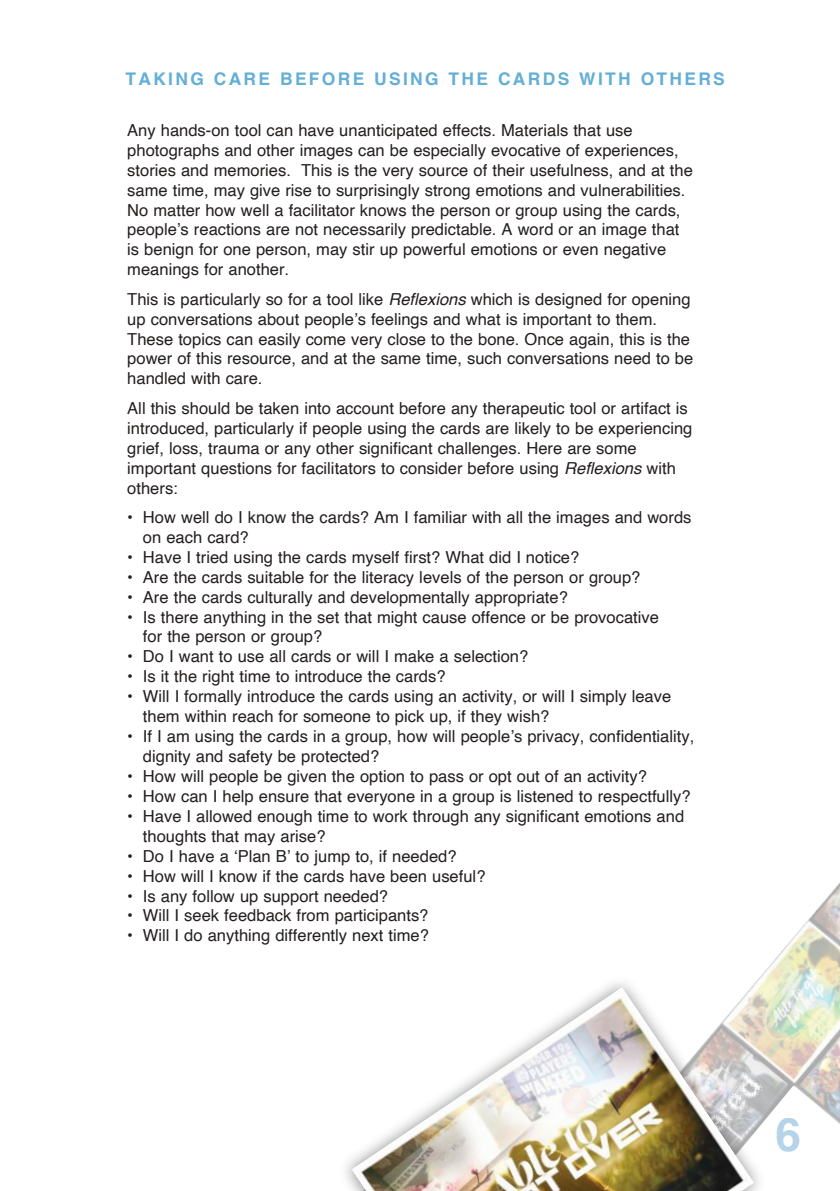
<style>
.page{position:relative;width:840px;height:1191px;background:#fff}
.page>*{position:absolute;margin:0;border:0;box-sizing:border-box;transform-origin:0 0}
.t1{font:700 46px "Helvetica";color:#b5d4e9}
.t2{font:700 17.4px "Helvetica";letter-spacing:.135em;color:#63afd5}
.t3{font:16.6px/20px "Helvetica";color:#241f1f}
.s1{font-style:italic}
</style>
<div class="page">
<img style="left:763px;top:883px;width:76px;height:240px">
<div style="left:337px;top:974px;width:429px;height:217px;background:#241f1f;opacity:.52"></div>
<img style="left:351px;top:987px;width:402px;height:204px">
<p class="t2" style="left:125px;top:68px;width:600px">TAKING CARE BEFORE USING THE CARDS WITH OTHERS</p>
<p class="t3" style="left:127px;top:120px;width:567px">Any hands-on tool can have unanticipated effects. Materials that use photographs and other images can be especially evocative of experiences, stories and memories. This is the very source of their usefulness, and at the same time, may give rise to surprisingly strong emotions and vulnerabilities.<br>No matter how well a facilitator knows the person or group using the cards, people’s reactions are not necessarily predictable. A word or an image that is benign for one person, may stir up powerful emotions or even negative meanings for another.</p>
<p class="t3" style="left:127px;top:289px;width:567px">This is particularly so for a tool like <span class="s1">Reflexions</span> which is designed for opening up conversations about people’s feelings and what is important to them.<br>These topics can easily come very close to the bone. Once again, this is the power of this resource, and at the same time, such conversations need to be handled with care.</p>
<p class="t3" style="left:127px;top:398px;width:566px">All this should be taken into account before any therapeutic tool or artifact is introduced, particularly if people using the cards are likely to be experiencing grief, loss, trauma or any other significant challenges. Here are some important questions for facilitators to consider before using <span class="s1">Reflexions</span> with others:</p>
<p class="t3" style="left:143px;top:507px;width:549px;text-indent:-16px">• How well do I know the cards? Am I familiar with all the images and words on each card?</p>
<p class="t3" style="left:127px;top:547px;width:453px">• Have I tried using the cards myself first? What did I notice?</p>
<p class="t3" style="left:127px;top:567px;width:514px">• Are the cards suitable for the literacy levels of the person or group?</p>
<p class="t3" style="left:127px;top:587px;width:442px">• Are the cards culturally and developmentally appropriate?</p>
<p class="t3" style="left:143px;top:607px;width:517px;text-indent:-16px">• Is there anything in the set that might cause offence or be provocative for the person or group?</p>
<p class="t3" style="left:127px;top:647px;width:402px">• Do I want to use all cards or will I make a selection?</p>
<p class="t3" style="left:127px;top:667px;width:319px">• Is it the right time to introduce the cards?</p>
<p class="t3" style="left:143px;top:687px;width:529px;text-indent:-16px">• Will I formally introduce the cards using an activity, or will I simply leave them within reach for someone to pick up, if they wish?</p>
<p class="t3" style="left:143px;top:727px;width:552px;text-indent:-16px">• If I am using the cards in a group, how will people’s privacy, confidentiality, dignity and safety be protected?</p>
<p class="t3" style="left:127px;top:766px;width:521px">• How will people be given the option to pass or opt out of an activity?</p>
<p class="t3" style="left:127px;top:786px;width:564px">• How can I help ensure that everyone in a group is listened to respectfully?</p>
<p class="t3" style="left:143px;top:806px;width:542px;text-indent:-16px">• Have I allowed enough time to work through any significant emotions and thoughts that may arise?</p>
<p class="t3" style="left:127px;top:846px;width:330px">• Do I have a ‘Plan B’ to jump to, if needed?</p>
<p class="t3" style="left:127px;top:866px;width:359px">• How will I know if the cards have been useful?</p>
<p class="t3" style="left:127px;top:886px;width:262px">• Is any follow up support needed?</p>
<p class="t3" style="left:127px;top:906px;width:302px">• Will I seek feedback from participants?</p>
<p class="t3" style="left:127px;top:926px;width:303px">• Will I do anything differently next time?</p>
<h1 class="t1" style="left:775px;top:1106px;width:27px">6</h1>
</div>
